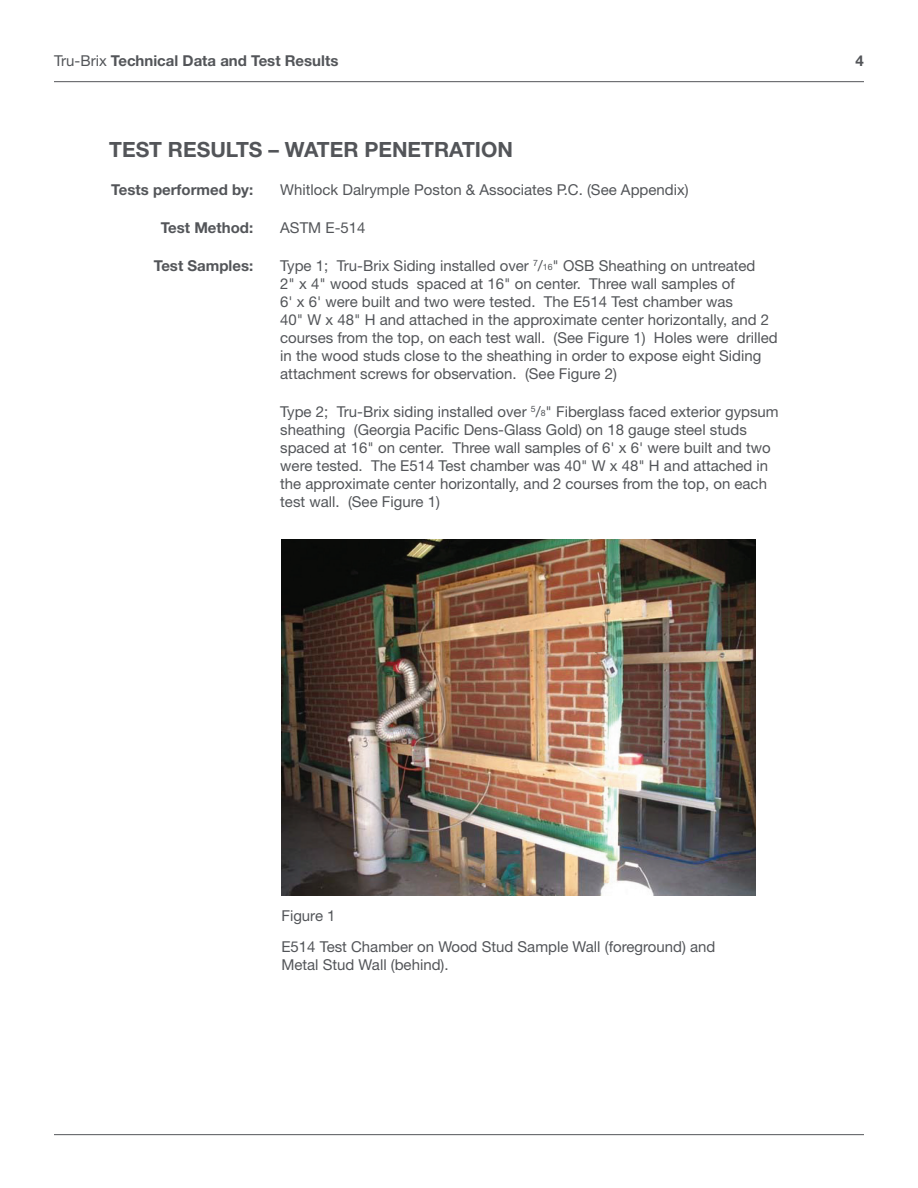
<style>
.page{position:relative;width:918px;height:1188px;background:#fff}
.page>*{position:absolute;margin:0;border:0;box-sizing:border-box;transform-origin:0 0}
.t1{font:700 21px "Helvetica Neue";color:#535559}
.t2{font:15px/18px "Helvetica Neue";color:#535559}
.t3{font:700 15px "Helvetica Neue";color:#535559}
.s1{font-weight:400}
.s2{font-size:8.7px}
</style>
<div class="page">
<hr style="left:54px;top:81px;width:810px;height:1px;background:#535559">
<hr style="left:54px;top:1134px;width:810px;height:1px;background:#535559">
<img style="left:281px;top:539px;width:474px;height:356px">
<p class="t3" style="left:54px;top:52px;width:286px"><span class="s1">Tru-Brix</span> Technical Data and Test Results</p>
<p class="t3" style="left:856px;top:51px;width:10px">4</p>
<p class="t1" style="left:109px;top:136px;width:405px">TEST RESULTS – WATER PENETRATION</p>
<p class="t3" style="left:111px;top:180px;width:143px">Tests performed by:</p>
<p class="t2" style="left:280px;top:180px;width:410px">Whitlock Dalrymple Poston &amp; Associates P.C. (See Appendix)</p>
<p class="t3" style="left:161px;top:218px;width:94px">Test Method:</p>
<p class="t2" style="left:280px;top:219px;width:87px">ASTM E-514</p>
<p class="t3" style="left:154px;top:257px;width:101px">Test Samples:</p>
<p class="t2" style="left:280px;top:257px;width:499px">Type 1; Tru-Brix Siding installed over <sup>7</sup>/<span class="s2">16</span>" OSB Sheathing on untreated<br>2" x 4" wood studs spaced at 16" on center. Three wall samples of<br>6' x 6' were built and two were tested. The E514 Test chamber was<br>40" W x 48" H and attached in the approximate center horizontally, and 2 courses from the top, on each test wall. (See Figure 1) Holes were drilled in the wood studs close to the sheathing in order to expose eight Siding attachment screws for observation. (See Figure 2)</p>
<p class="t2" style="left:280px;top:403px;width:500px">Type 2; Tru-Brix siding installed over <sup>5</sup>/<span class="s2">8</span>" Fiberglass faced exterior gypsum sheathing (Georgia Pacific Dens-Glass Gold) on 18 gauge steel studs spaced at 16" on center. Three wall samples of 6' x 6' were built and two were tested. The E514 Test chamber was 40" W x 48" H and attached in the approximate center horizontally, and 2 courses from the top, on each test wall. (See Figure 1)</p>
<p class="t2" style="left:281px;top:907px;width:56px">Figure 1</p>
<p class="t2" style="left:281px;top:938px;width:436px">E514 Test Chamber on Wood Stud Sample Wall (foreground) and<br>Metal Stud Wall (behind).</p>
</div>
